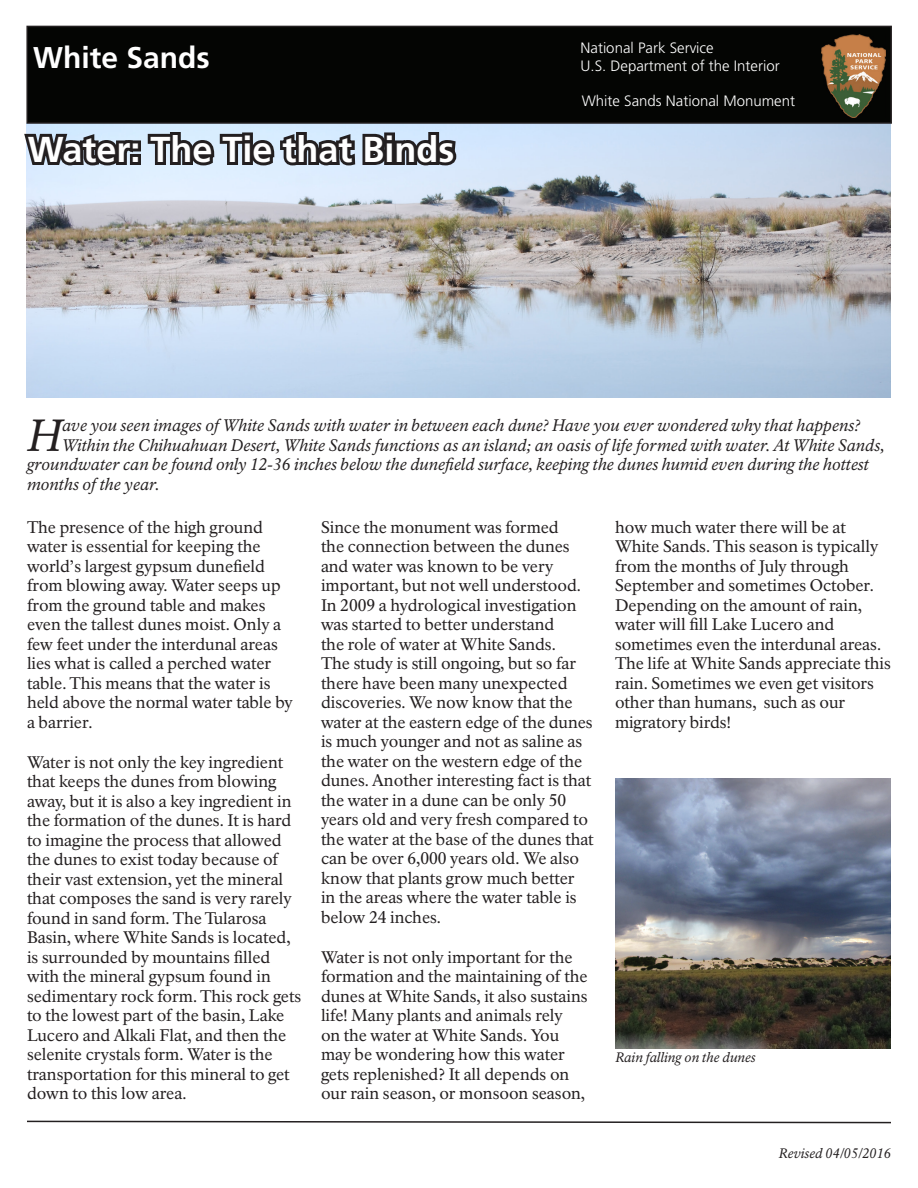
<style>
.page{position:relative;width:918px;height:1188px;background:#fff}
.page>*{position:absolute;margin:0;border:0;box-sizing:border-box;transform-origin:0 0}
.t1{font:italic 44.4px "NPS Rawlinson OT";color:#231f20}
.t2{font:700 36px "Frutiger LT Std";color:#fff}
.t3{font:700 30px "Frutiger LT Std";color:#fff}
.Black_Band_Text{font:16.5px/19.5px "NPS Rawlinson OT";letter-spacing:-.005em;color:#231f20}
.t4{font:italic 16.5px "NPS Rawlinson OT";color:#231f20}
.t5{font:300 15px "Frutiger LT Std";color:#fff}
.t6{font:italic 13.5px "NPS Rawlinson OT";color:#231f20}
</style>
<div class="page">
<img style="left:27px;top:124px;width:864px;height:273px">
<svg style="left:27px;top:1120px;width:864px;height:4px"></svg>
<svg style="left:24px;top:124px;width:436px;height:121px;background:#a6abb1"></svg>
<img style="left:615px;top:778px;width:276px;height:270px">
<svg style="left:615px;top:1031px;width:160px;height:18px;background:#4f4c43"></svg>
<div style="left:27px;top:26px;width:864px;height:97px;background:#040503"></div>
<div style="left:26px;top:26px;width:866px;height:98px;border:2px solid #231f20"></div>
<img style="left:822px;top:35px;width:63px;height:83px">
<p class="t3" style="left:33px;top:40px;width:178px">White Sands</p>
<p class="t5" style="left:580px;top:39px;width:135px">National Park Service</p>
<p class="t5" style="left:580px;top:57px;width:201px">U.S. Department of the Interior</p>
<p class="t5" style="left:582px;top:92px;width:215px">White Sands National Monument</p>
<p class="t2" style="left:28px;top:128px;width:428px">Water: The Tie that Binds</p>
<p class="t4" style="left:62px;top:416px;width:800px">ave you seen images of White Sands with water in between each dune? Have you ever wondered why that happens?</p>
<p class="t4" style="left:62px;top:436px;width:824px">Within the Chihuahuan Desert, White Sands functions as an island; an oasis of life formed with water. At White Sands,</p>
<p class="t4" style="left:27px;top:455px;width:843px">groundwater can be found only 12-36 inches below the dunefield surface, keeping the dunes humid even during the hottest</p>
<p class="t4" style="left:27px;top:475px;width:134px">months of the year.</p>
<p class="Black_Band_Text" style="left:615px;top:518px;width:277px">how much water there will be at<br>White Sands. This season is typically from the months of July through<br>September and sometimes October.<br>Depending on the amount of rain, water will fill Lake Lucero and sometimes even the interdunal areas.<br>The life at White Sands appreciate this rain. Sometimes we even get visitors other than humans, such as our migratory birds!</p>
<p class="t1" style="left:27px;top:410px;width:37px">H</p>
<p class="Black_Band_Text" style="left:27px;top:518px;width:267px">The presence of the high ground water is essential for keeping the world’s largest gypsum dunefield from blowing away. Water seeps up from the ground table and makes even the tallest dunes moist. Only a few feet under the interdunal areas lies what is called a perched water table. This means that the water is held above the normal water table by a barrier.</p>
<p class="Black_Band_Text" style="left:27px;top:752px;width:276px">Water is not only the key ingredient that keeps the dunes from blowing away, but it is also a key ingredient in the formation of the dunes. It is hard to imagine the process that allowed the dunes to exist today because of their vast extension, yet the mineral that composes the sand is very rarely found in sand form. The Tularosa Basin, where White Sands is located, is surrounded by mountains filled with the mineral gypsum found in sedimentary rock form. This rock gets to the lowest part of the basin, Lake Lucero and Alkali Flat, and then the selenite crystals form. Water is the transportation for this mineral to get down to this low area.</p>
<p class="Black_Band_Text" style="left:321px;top:518px;width:274px">Since the monument was formed<br>the connection between the dunes and water was known to be very important, but not well understood.<br>In 2009 a hydrological investigation was started to better understand<br>the role of water at White Sands.<br>The study is still ongoing, but so far there have been many unexpected discoveries. We now know that the water at the eastern edge of the dunes is much younger and not as saline as the water on the western edge of the dunes. Another interesting fact is that the water in a dune can be only 50 years old and very fresh compared to the water at the base of the dunes that can be over 6,000 years old. We also know that plants grow much better<br>in the areas where the water table is below 24 inches.</p>
<p class="Black_Band_Text" style="left:321px;top:947px;width:268px">Water is not only important for the formation and the maintaining of the dunes at White Sands, it also sustains life! Many plants and animals rely<br>on the water at White Sands. You may be wondering how this water gets replenished? It all depends on our rain season, or monsoon season,</p>
<p class="t6" style="left:615px;top:1049px;width:142px">Rain falling on the dunes</p>
<p class="t6" style="left:779px;top:1145px;width:114px">Revised 04/05/2016</p>
</div>
